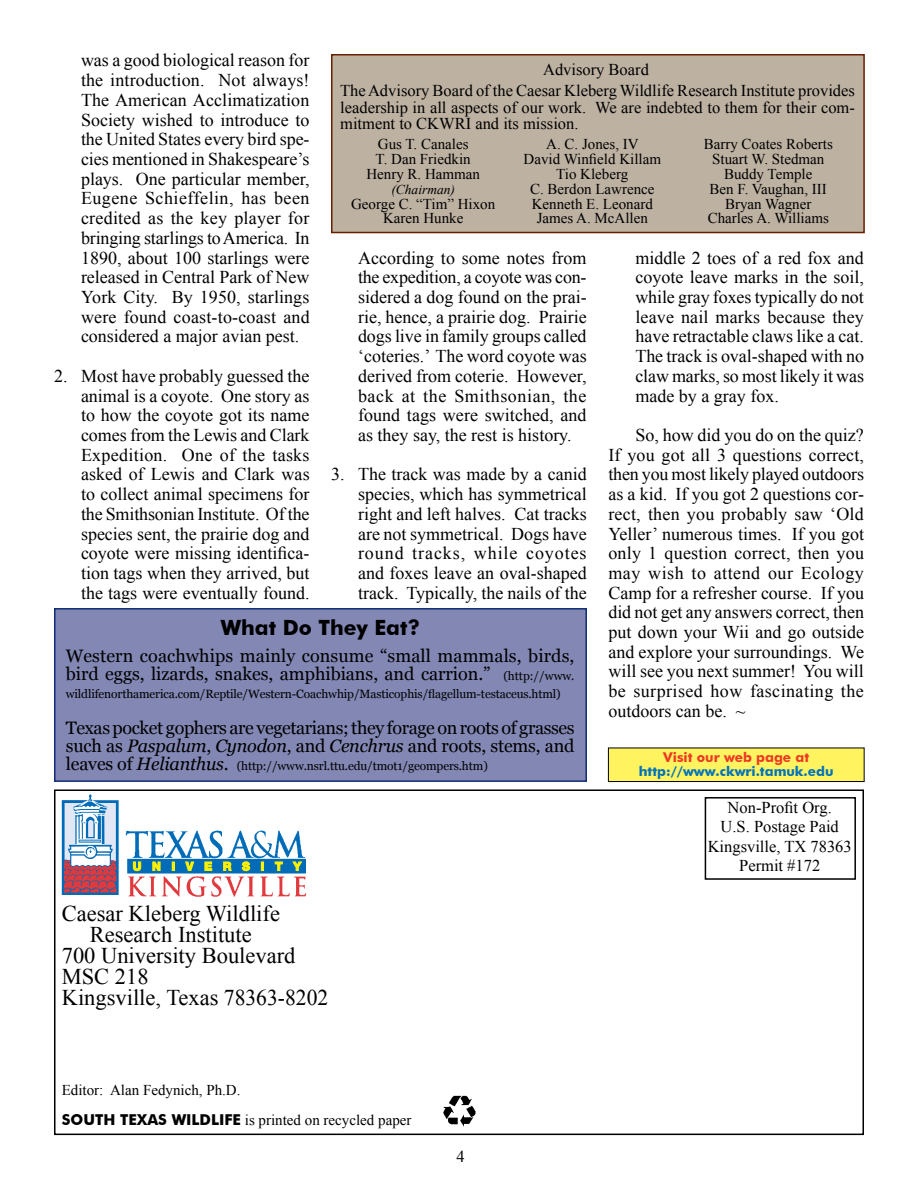
<style>
.page{position:relative;width:918px;height:1188px;background:#fff}
.page>*{position:absolute;margin:0;border:0;box-sizing:border-box;transform-origin:0 0}
.t1{font:22.5px "Times New Roman";color:#000}
.t2{font:700 21px "Futura BT";color:#000}
.t3{font:18px/19.6px "Times New Roman";color:#000;text-align:justify}
.t4{font:18px/18px "Georgia";letter-spacing:-.02em;color:#000}
.t5{font:18px/18px "Georgia";color:#000}
.t6{font:16.5px/19.5px "Times New Roman";color:#000;text-align:justify}
.t7{font:15px/14.9px "Times New Roman";color:#000;text-align:center}
.t8{font:700 13.5px "Futura BT";color:#0072bc}
.t9{font:700 13.5px "Futura BT";color:#ee3824}
.t10{font:italic 13.5px "Times New Roman";color:#000}
.t11{font:12px "Georgia";letter-spacing:-.01em;color:#000}
.s1{font-size:12px}
.s2{font-style:italic}
.s3{font-size:18px}
.s4{font-style:italic;font-size:18px}
.s5{font-family:"Futura BT";font-weight:700}
</style>
<div class="page">
<div style="left:331px;top:54px;width:534px;height:179px;background:#bdb1a1;border:2px solid #671f00"></div>
<div style="left:54px;top:789px;width:810px;height:346px;border:2px solid #000"></div>
<div style="left:705px;top:797px;width:151px;height:83px;border:2px solid #000"></div>
<div style="left:128px;top:860px;width:177px;height:13px;background:#006bb6"></div>
<div style="left:127px;top:859px;width:179px;height:14px;border:1px solid #006bb6"></div>
<svg style="left:133px;top:862px;width:8px;height:9px"></svg>
<svg style="left:153px;top:862px;width:7px;height:9px"></svg>
<svg style="left:172px;top:862px;width:3px;height:9px"></svg>
<svg style="left:185px;top:862px;width:9px;height:9px"></svg>
<svg style="left:205px;top:862px;width:7px;height:9px"></svg>
<svg style="left:223px;top:862px;width:9px;height:9px"></svg>
<svg style="left:242px;top:861px;width:8px;height:10px"></svg>
<svg style="left:261px;top:862px;width:3px;height:9px"></svg>
<svg style="left:275px;top:862px;width:8px;height:9px"></svg>
<svg style="left:293px;top:862px;width:9px;height:9px"></svg>
<svg style="left:62px;top:795px;width:57px;height:100px"></svg>
<img style="left:125px;top:830px;width:180px;height:28px">
<img style="left:128px;top:876px;width:179px;height:21px">
<img style="left:443px;top:1095px;width:33px;height:32px">
<div style="left:608px;top:748px;width:256px;height:34px;background:#fff45f"></div>
<div style="left:608px;top:748px;width:257px;height:34px;border:1px solid #000"></div>
<div style="left:54px;top:608px;width:533px;height:174px;background:#8287b4;border:2px solid #0e2d74"></div>
<p class="t3" style="left:81px;top:50px;width:230px">was a good biological reason for the introduction. Not always!<br>The American Acclimatization Society wished to introduce to the United States every bird spe&shy;cies mentioned in Shakespeare’s plays. One particular member, Eugene Schieffelin, has been credited as the key player for bringing starlings to America. In 1890, about 100 starlings were released in Central Park of New York City. By 1950, starlings were found coast-to-coast and considered a major avian pest.</p>
<p class="t3" style="left:81px;top:366px;width:230px;text-indent:-27px">2. Most have probably guessed the animal is a coyote. One story as to how the coyote got its name comes from the Lewis and Clark Expedition. One of the tasks asked of Lewis and Clark was to collect animal specimens for the Smithsonian Institute. Of the species sent, the prairie dog and coyote were missing identifica&shy;tion tags when they arrived, but the tags were eventually found.</p>
<p class="t6" style="left:543px;top:59px;width:107px">Advisory Board</p>
<p class="t6" style="left:340px;top:82px;width:516px;line-height:16.4px">The Advisory Board of the Caesar Kleberg Wildlife Research Institute provides leadership in all aspects of our work. We are indebted to them for their com&shy;mitment to CKWRI and its mission.</p>
<p class="t7" style="left:366px;top:137px;width:115px">Gus T. Canales<br>T. Dan Friedkin<br>Henry R. Hamman</p>
<p class="t10" style="left:391px;top:180px;width:65px">(Chairman)</p>
<p class="t7" style="left:351px;top:196px;width:146px">George C. “Tim” Hixon<br>Karen Hunke</p>
<p class="t7" style="left:524px;top:137px;width:139px">A. C. Jones, IV<br>David Winfield Killam<br>Tio Kleberg<br>C. Berdon Lawrence<br>Kenneth E. Leonard<br>James A. McAllen</p>
<p class="t7" style="left:704px;top:137px;width:131px">Barry Coates Roberts<br>Stuart W. Stedman<br>Buddy Temple<br>Ben F. Vaughan, III<br>Bryan Wagner<br>Charles A. Williams</p>
<p class="t3" style="left:358px;top:247px;width:230px">According to some notes from the expedition, a coyote was con&shy;sidered a dog found on the prai&shy;rie, hence, a prairie dog. Prairie dogs live in family groups called ‘coteries.’ The word coyote was derived from coterie. However, back at the Smithsonian, the found tags were switched, and as they say, the rest is history.</p>
<p class="t3" style="left:358px;top:464px;width:230px;text-indent:-27px">3. The track was made by a canid species, which has symmetrical right and left halves. Cat tracks are not symmetrical. Dogs have round tracks, while coyotes and foxes leave an oval-shaped track. Typically, the nails of the</p>
<p class="t3" style="left:635px;top:247px;width:230px">middle 2 toes of a red fox and coyote leave marks in the soil, while gray foxes typically do not leave nail marks because they have retractable claws like a cat.<br>The track is oval-shaped with no claw marks, so most likely it was made by a gray fox.</p>
<p class="t3" style="left:608px;top:425px;width:257px;text-indent:27px">So, how did you do on the quiz?<br>If you got all 3 questions correct, then you most likely played outdoors as a kid. If you got 2 questions cor&shy;rect, then you probably saw ‘Old Yeller’ numerous times. If you got only 1 question correct, then you may wish to attend our Ecology Camp for a refresher course. If you did not get any answers correct, then put down your Wii and go outside and explore your surroundings. We will see you next summer! You will be surprised how fascinating the outdoors can be. ~</p>
<p class="t2" style="left:221px;top:615px;width:201px">What Do They Eat?</p>
<p class="t5" style="left:66px;top:647px;width:510px">Western coachwhips mainly consume “small mammals, birds, bird eggs, lizards, snakes, amphibians, and carrion.” <span class="s1">(http://www.</span></p>
<p class="t11" style="left:66px;top:686px;width:496px">wildlifenorthamerica.com/Reptile/Western-Coachwhip/Masticophis/flagellum-testaceus.html)</p>
<p class="t4" style="left:66px;top:719px;width:510px">Texas pocket gophers are vegetarians; they forage on roots of grasses such as <span class="s2">Paspalum</span>, <span class="s2">Cynodon</span>, and <span class="s2">Cenchrus</span> and roots, stems, and</p>
<p class="t11" style="left:66px;top:758px;width:423px"><span class="s3">leaves of</span> <span class="s4">Helianthus</span><span class="s3">.</span> (http://www.nsrl.ttu.edu/tmot1/geompers.htm)</p>
<p class="t9" style="left:663px;top:749px;width:147px">Visit our web page at</p>
<p class="t8" style="left:639px;top:763px;width:196px">http://www.ckwri.tamuk.edu</p>
<p class="t1" style="left:62px;top:898px;width:220px">Caesar Kleberg Wildlife</p>
<p class="t1" style="left:90px;top:919px;width:163px">Research Institute</p>
<p class="t1" style="left:62px;top:940px;width:235px">700 University Boulevard</p>
<p class="t1" style="left:62px;top:961px;width:88px">MSC 218</p>
<p class="t1" style="left:62px;top:982px;width:268px">Kingsville, Texas 78363-8202</p>
<p class="t7" style="left:62px;top:1075px;width:351px;line-height:30px;text-align:left">Editor: Alan Fedynich, Ph.D.<br><span class="s5">SOUTH TEXAS WILDLIFE</span> is printed on recycled paper</p>
<p class="t6" style="left:457px;top:1146px;width:10px">4</p>
<p class="t6" style="left:708px;top:797px;width:146px;text-align:center">Non-Profit Org.<br>U.S. Postage Paid<br>Kingsville, TX 78363<br>Permit #172</p>
</div>
